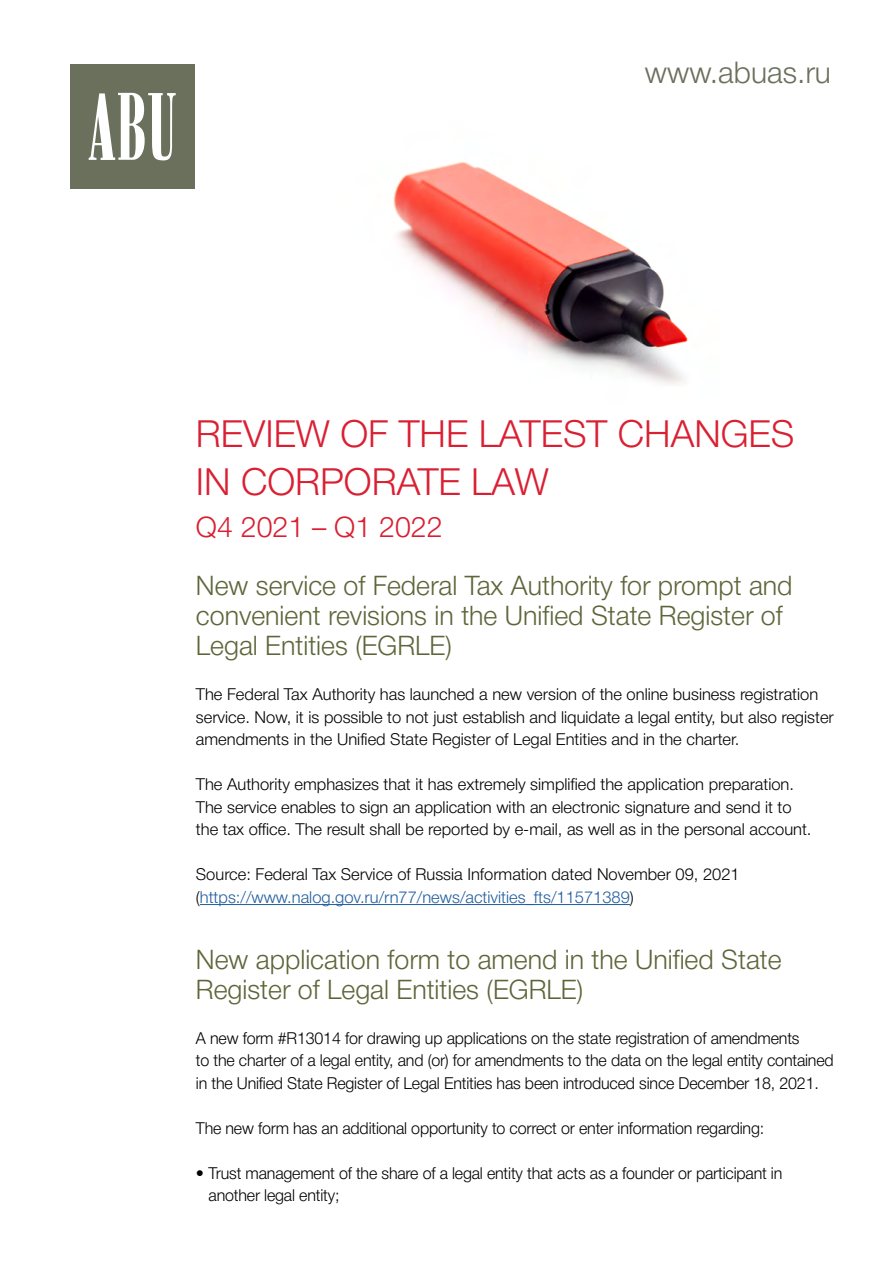
<style>
.page{position:relative;width:893px;height:1263px;background:#fff}
.page>*{position:absolute;margin:0;border:0;box-sizing:border-box;transform-origin:0 0}
.t1{font:300 37.5px/48px "Helvetica Neue Cyr";color:#da1f32}
.t2{font:300 30px "Helvetica Neue Cyr";color:#6b705c}
.t3{font:300 28.5px "Helvetica Neue Cyr";color:#da1f32}
.t4{font:300 27px/30px "Helvetica Neue Cyr";color:#5d6639}
.t5{font:300 16.5px/22.5px "Helvetica Neue Cyr";color:#000101}
.s1{color:#215e9e}
</style>
<div class="page">
<img style="left:393px;top:161px;width:295px;height:223px">
<div style="left:70px;top:64px;width:124px;height:125px;background:#6b705c"></div>
<svg style="left:89px;top:93px;width:87px;height:67px"></svg>
<hr style="left:200px;top:904px;width:430px;height:1px;background:#215e9e">
<h2 class="t2" style="left:645px;top:56px;width:188px">www.abuas.ru</h2>
<h1 class="t1" style="left:196px;top:410px;width:600px">REVIEW OF THE LATEST CHANGES<br>IN CORPORATE LAW</h1>
<h3 class="t3" style="left:196px;top:511px;width:248px">Q4 2021 – Q1 2022</h3>
<h3 class="t4" style="left:196px;top:571px;width:598px">New service of Federal Tax Authority for prompt and convenient revisions in the Unified State Register of<br>Legal Entities (EGRLE)</h3>
<p class="t5" style="left:196px;top:683px;width:639px">The Federal Tax Authority has launched a new version of the online business registration service. Now, it is possible to not just establish and liquidate a legal entity, but also register amendments in the Unified State Register of Legal Entities and in the charter.</p>
<p class="t5" style="left:196px;top:773px;width:617px">The Authority emphasizes that it has extremely simplified the application preparation.<br>The service enables to sign an application with an electronic signature and send it to the tax office. The result shall be reported by e-mail, as well as in the personal account.</p>
<p class="t5" style="left:196px;top:863px;width:545px">Source: Federal Tax Service of Russia Information dated November 09, 2021 (<span class="s1">https://www.nalog.gov.ru/rn77/news/activities_fts/11571389</span>)</p>
<h3 class="t4" style="left:196px;top:944px;width:587px">New application form to amend in the Unified State<br>Register of Legal Entities (EGRLE)</h3>
<p class="t5" style="left:196px;top:1027px;width:639px">A new form #R13014 for drawing up applications on the state registration of amendments<br>to the charter of a legal entity, and (or) for amendments to the data on the legal entity contained in the Unified State Register of Legal Entities has been introduced since December 18, 2021.</p>
<p class="t5" style="left:196px;top:1117px;width:570px">The new form has an additional opportunity to correct or enter information regarding:</p>
<p class="t5" style="left:209px;top:1162px;width:575px;text-indent:-13px">• Trust management of the share of a legal entity that acts as a founder or participant in another legal entity;</p>
</div>
